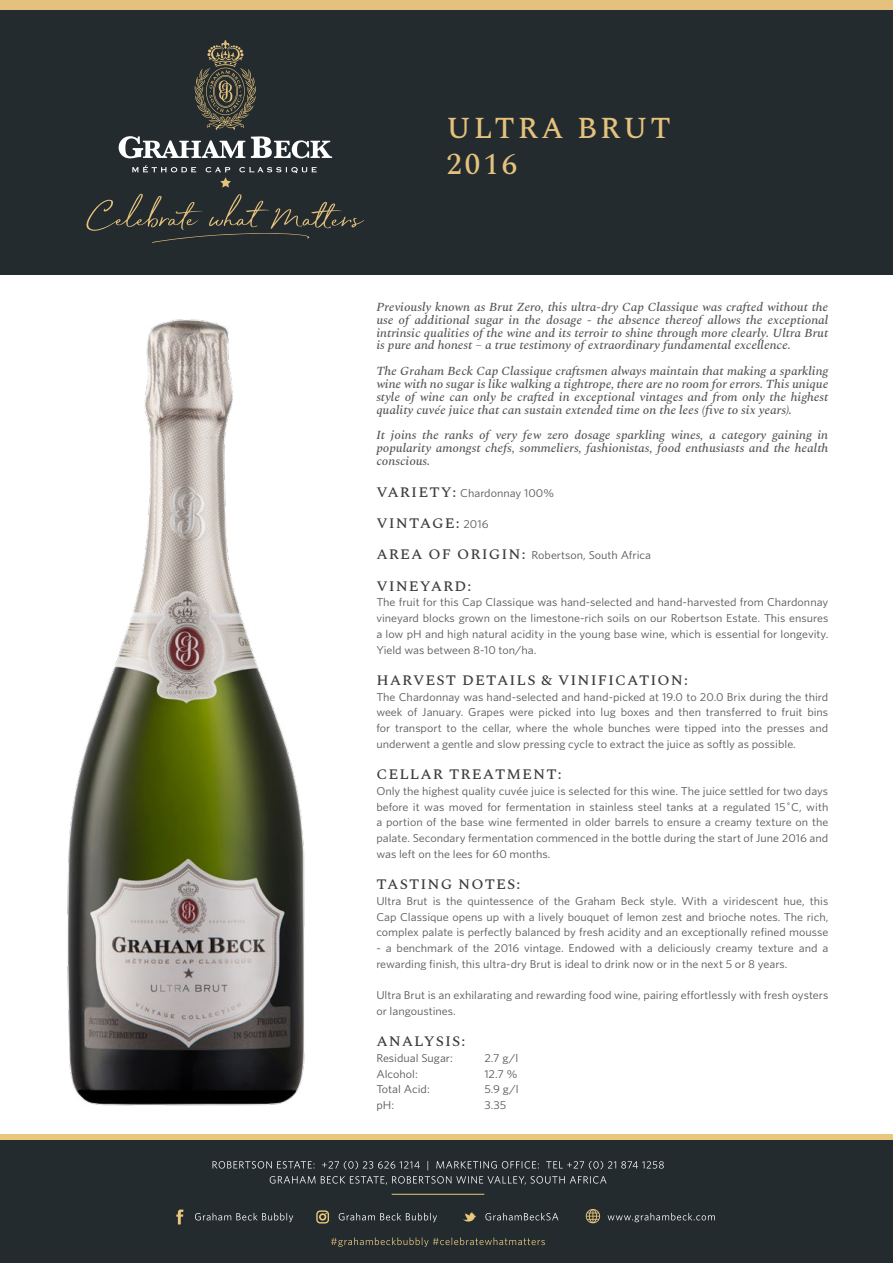
<style>
.page{position:relative;width:893px;height:1263px;background:#fff}
.page>*{position:absolute;margin:0;border:0;box-sizing:border-box;transform-origin:0 0}
.t1{font:500 30px/36px "Spectral";letter-spacing:.1em;color:#e4c27d}
.t2{font:500 14.25px "Spectral";letter-spacing:.07em;color:#3c3c3b;scale:1.06 1}
.t3{font:italic 500 12.15px/12.9px "Spectral";color:#575756;text-align:justify;scale:1.06 1}
.t4{font:11.4px/15.8px "Whitney";color:#575756;text-align:justify;scale:1.06 1}
.s1{font-family:"Spectral";font-weight:500;font-size:14.25px;color:#3c3c3b}
.s2{font-family:"Whitney";font-weight:400;font-size:11.4px;color:#575756}
</style>
<div class="page">
<div style="left:0;top:9px;width:893px;height:266px;background:#232b2f"></div>
<div style="left:0;top:0;width:893px;height:10px;background:#e4c27d"></div>
<svg style="left:86px;top:194px;width:279px;height:49px"></svg>
<svg style="left:132px;top:165px;width:64px;height:7px"></svg>
<svg style="left:239px;top:167px;width:78px;height:6px"></svg>
<svg style="left:206px;top:167px;width:25px;height:21px"></svg>
<svg style="left:119px;top:136px;width:126px;height:22px"></svg>
<svg style="left:251px;top:136px;width:81px;height:22px"></svg>
<svg style="left:194px;top:40px;width:62px;height:90px"></svg>
<img style="left:67px;top:319px;width:238px;height:787px">
<div style="left:0;top:1134px;width:893px;height:17px;background:#e9c77c"></div>
<div style="left:0;top:1140px;width:893px;height:123px;background:#232b2f"></div>
<svg style="left:270px;top:1176px;width:336px;height:9px"></svg>
<svg style="left:213px;top:1161px;width:451px;height:9px"></svg>
<hr style="left:392px;top:1194px;width:92px;height:1px;background:#e9c77c">
<svg style="left:316px;top:1210px;width:13px;height:13px"></svg>
<svg style="left:176px;top:1209px;width:8px;height:15px"></svg>
<svg style="left:463px;top:1212px;width:13px;height:10px"></svg>
<svg style="left:586px;top:1209px;width:14px;height:14px"></svg>
<svg style="left:608px;top:1213px;width:107px;height:9px"></svg>
<svg style="left:485px;top:1213px;width:73px;height:7px"></svg>
<svg style="left:331px;top:1237px;width:214px;height:10px"></svg>
<svg style="left:195px;top:1213px;width:98px;height:9px"></svg>
<svg style="left:339px;top:1213px;width:98px;height:9px"></svg>
<h1 class="t1" style="left:446px;top:108px;width:226px">ULTRA BRUT<br>2016</h1>
<p class="t3" style="left:376px;top:299px;width:428px">Previously known as Brut Zero, this ultra-dry Cap Classique was crafted without the use of additional sugar in the dosage - the absence thereof allows the exceptional intrinsic qualities of the wine and its terroir to shine through more clearly. Ultra Brut is pure and honest – a true testimony of extraordinary fundamental excellence.</p>
<p class="t3" style="left:376px;top:364px;width:428px">The Graham Beck Cap Classique craftsmen always maintain that making a sparkling wine with no sugar is like walking a tightrope, there are no room for errors. This unique style of wine can only be crafted in exceptional vintages and from only the highest quality cuvée juice that can sustain extended time on the lees (five to six years).</p>
<p class="t3" style="left:376px;top:428px;width:428px">It joins the ranks of very few zero dosage sparkling wines, a category gaining in popularity amongst chefs, sommeliers, fashionistas, food enthusiasts and the health conscious.</p>
<p class="t4" style="left:376px;top:484px;width:169px"><span class="s1">VARIETY:</span> Chardonnay 100%</p>
<p class="t2" style="left:376px;top:513px;width:107px">VINTAGE: <span class="s2">2016</span></p>
<p class="t4" style="left:376px;top:547px;width:261px"><span class="s1">AREA OF ORIGIN:</span> Robertson, South Africa</p>
<p class="t2" style="left:376px;top:576px;width:91px">VINEYARD:</p>
<p class="t4" style="left:376px;top:594px;width:428px">The fruit for this Cap Classique was hand-selected and hand-harvested from Chardonnay vineyard blocks grown on the limestone-rich soils on our Robertson Estate. This ensures a low pH and high natural acidity in the young base wine, which is essential for longevity.<br>Yield was between 8-10 ton/ha.</p>
<p class="t2" style="left:376px;top:670px;width:295px">HARVEST DETAILS &amp; VINIFICATION:</p>
<p class="t4" style="left:376px;top:689px;width:428px">The Chardonnay was hand-selected and hand-picked at 19.0 to 20.0 Brix during the third week of January. Grapes were picked into lug boxes and then transferred to fruit bins for transport to the cellar, where the whole bunches were tipped into the presses and underwent a gentle and slow pressing cycle to extract the juice as softly as possible.</p>
<p class="t2" style="left:376px;top:764px;width:176px">CELLAR TREATMENT:</p>
<p class="t4" style="left:376px;top:783px;width:428px">Only the highest quality cuvée juice is selected for this wine. The juice settled for two days before it was moved for fermentation in stainless steel tanks at a regulated 15˚C, with a portion of the base wine fermented in older barrels to ensure a creamy texture on the palate. Secondary fermentation commenced in the bottle during the start of June 2016 and was left on the lees for 60 months.</p>
<p class="t2" style="left:376px;top:874px;width:137px">TASTING NOTES:</p>
<p class="t4" style="left:376px;top:893px;width:428px">Ultra Brut is the quintessence of the Graham Beck style. With a viridescent hue, this Cap Classique opens up with a lively bouquet of lemon zest and brioche notes. The rich, complex palate is perfectly balanced by fresh acidity and an exceptionally refined mousse</p>
<p class="t4" style="left:376px;top:940px;width:428px">- a benchmark of the 2016 vintage. Endowed with a deliciously creamy texture and a rewarding finish, this ultra-dry Brut is ideal to drink now or in the next 5 or 8 years.</p>
<p class="t4" style="left:376px;top:987px;width:428px">Ultra Brut is an exhilarating and rewarding food wine, pairing effortlessly with fresh oysters or langoustines.</p>
<p class="t2" style="left:376px;top:1031px;width:85px">ANALYSIS:</p>
<p class="t4" style="left:376px;top:1050px;width:74px">Residual Sugar:</p>
<p class="t4" style="left:484px;top:1050px;width:34px">2.7 g/l</p>
<p class="t4" style="left:376px;top:1065px;width:41px">Alcohol:</p>
<p class="t4" style="left:484px;top:1065px;width:33px">12.7 %</p>
<p class="t4" style="left:376px;top:1081px;width:52px">Total Acid:</p>
<p class="t4" style="left:484px;top:1081px;width:34px">5.9 g/l</p>
<p class="t4" style="left:376px;top:1097px;width:18px">pH:</p>
<p class="t4" style="left:484px;top:1097px;width:22px">3.35</p>
</div>
